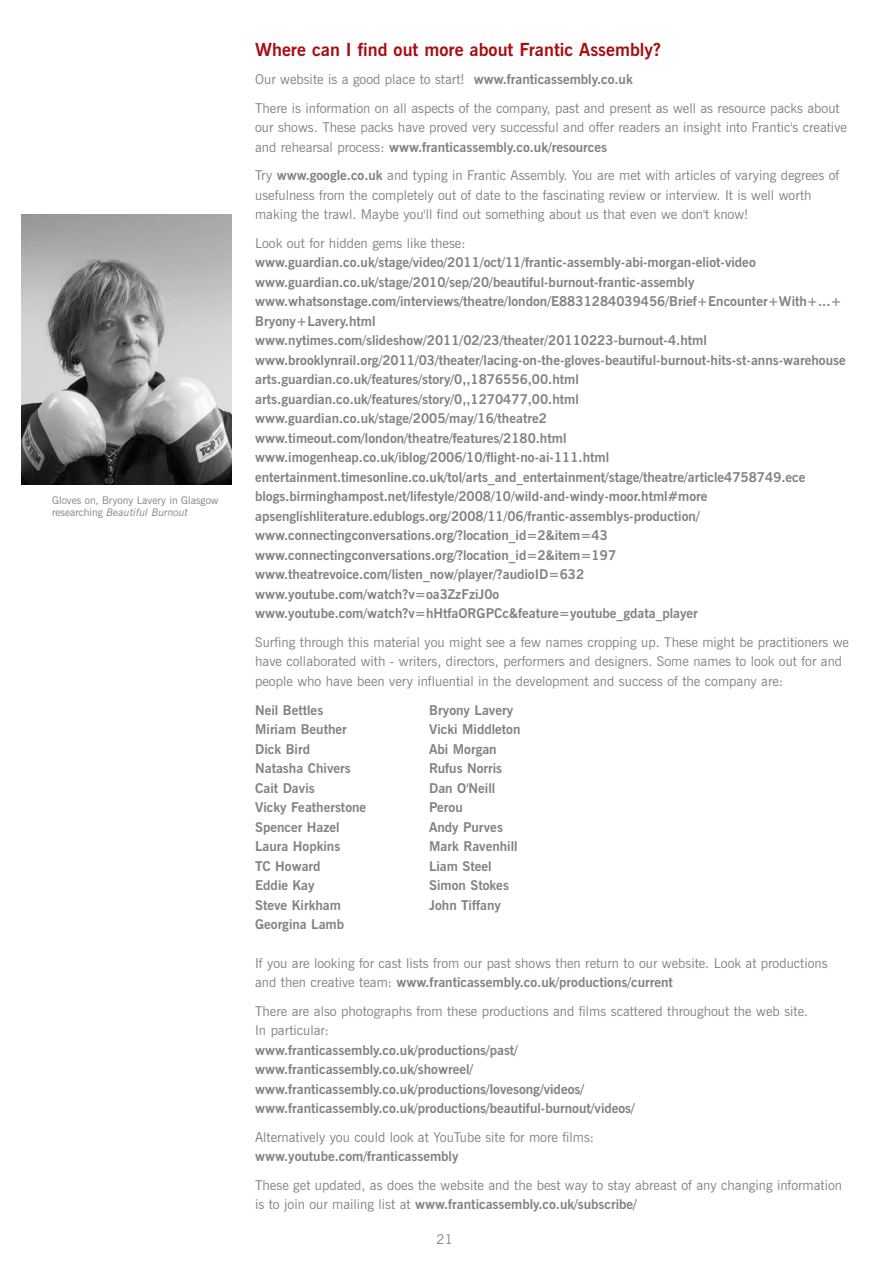
<style>
.page{position:relative;width:893px;height:1263px;background:#fff}
.page>*{position:absolute;margin:0;border:0;box-sizing:border-box;transform-origin:0 0}
.t1{font:700 18px "News Gothic BT";color:#a70e12}
.t2{font:700 13.5px/19.5px "News Gothic BT";color:#808285}
.t3{font:13.5px/19.5px "News Gothic BT";color:#808285}
.t4{font:10.5px/12px "News Gothic BT";color:#808285}
.s1{font-style:italic}
.s2{font-weight:700}
</style>
<div class="page">
<img style="left:21px;top:214px;width:211px;height:271px">
<p class="t4" style="left:52px;top:496px;width:168px">Gloves on, Bryony Lavery in Glasgow researching <span class="s1">Beautiful Burnout</span></p>
<h1 class="t1" style="left:255px;top:43px;width:407px">Where can I find out more about Frantic Assembly?</h1>
<p class="t3" style="left:255px;top:66px;width:586px;line-height:28.5px">Our website is a good place to start! <span class="s2">www.franticassembly.co.uk<br></span>There is information on all aspects of the company, past and present as well as resource packs about</p>
<p class="t3" style="left:255px;top:119px;width:593px">our shows. These packs have proved very successful and offer readers an insight into Frantic's creative and rehearsal process: <span class="s2">www.franticassembly.co.uk/resources</span></p>
<p class="t3" style="left:255px;top:167px;width:586px">Try <span class="s2">www.google.co.uk</span> and typing in Frantic Assembly. You are met with articles of varying degrees of usefulness from the completely out of date to the fascinating review or interview. It is well worth making the trawl. Maybe you'll find out something about us that even we don't know!</p>
<p class="t3" style="left:255px;top:234px;width:212px">Look out for hidden gems like these:</p>
<p class="t2" style="left:255px;top:254px;width:592px">www.guardian.co.uk/stage/video/2011/oct/11/frantic-assembly-abi-morgan-eliot-video www.guardian.co.uk/stage/2010/sep/20/beautiful-burnout-frantic-assembly www.whatsonstage.com/interviews/theatre/london/E8831284039456/Brief+Encounter+With+...+ Bryony+Lavery.html<br>www.nytimes.com/slideshow/2011/02/23/theater/20110223-burnout-4.html www.brooklynrail.org/2011/03/theater/lacing-on-the-gloves-beautiful-burnout-hits-st-anns-warehouse arts.guardian.co.uk/features/story/0,,1876556,00.html arts.guardian.co.uk/features/story/0,,1270477,00.html www.guardian.co.uk/stage/2005/may/16/theatre2 www.timeout.com/london/theatre/features/2180.html www.imogenheap.co.uk/iblog/2006/10/flight-no-ai-111.html entertainment.timesonline.co.uk/tol/arts_and_entertainment/stage/theatre/article4758749.ece blogs.birminghampost.net/lifestyle/2008/10/wild-and-windy-moor.html#more apsenglishliterature.edublogs.org/2008/11/06/frantic-assemblys-production/ www.connectingconversations.org/?location_id=2&amp;item=43 www.connectingconversations.org/?location_id=2&amp;item=197 www.theatrevoice.com/listen_now/player/?audioID=632<br>www.youtube.com/watch?v=oa3ZzFziJ0o www.youtube.com/watch?v=hHtfaORGPCc&amp;feature=youtube_gdata_player</p>
<p class="t3" style="left:255px;top:633px;width:595px">Surfing through this material you might see a few names cropping up. These might be practitioners we have collaborated with - writers, directors, performers and designers. Some names to look out for and people who have been very influential in the development and success of the company are:</p>
<p class="t2" style="left:255px;top:701px;width:113px">Neil Bettles<br>Miriam Beuther<br>Dick Bird<br>Natasha Chivers<br>Cait Davis<br>Vicky Featherstone<br>Spencer Hazel<br>Laura Hopkins<br>TC Howard<br>Eddie Kay<br>Steve Kirkham<br>Georgina Lamb</p>
<p class="t2" style="left:429px;top:701px;width:93px">Bryony Lavery<br>Vicki Middleton<br>Abi Morgan<br>Rufus Norris<br>Dan O'Neill<br>Perou<br>Andy Purves<br>Mark Ravenhill<br>Liam Steel<br>Simon Stokes<br>John Tiffany</p>
<p class="t3" style="left:255px;top:954px;width:574px">If you are looking for cast lists from our past shows then return to our website. Look at productions and then creative team: <span class="s2">www.franticassembly.co.uk/productions/current</span></p>
<p class="t3" style="left:255px;top:1002px;width:555px">There are also photographs from these productions and films scattered throughout the web site.<br>In particular:</p>
<p class="t2" style="left:255px;top:1041px;width:381px">www.franticassembly.co.uk/productions/past/ www.franticassembly.co.uk/showreel/ www.franticassembly.co.uk/productions/lovesong/videos/ www.franticassembly.co.uk/productions/beautiful-burnout/videos/</p>
<p class="t3" style="left:255px;top:1128px;width:340px">Alternatively you could look at YouTube site for more films:</p>
<p class="t2" style="left:255px;top:1148px;width:205px">www.youtube.com/franticassembly</p>
<p class="t3" style="left:255px;top:1176px;width:588px">These get updated, as does the website and the best way to stay abreast of any changing information is to join our mailing list at <span class="s2">www.franticassembly.co.uk/subscribe/</span></p>
<p class="t3" style="left:437px;top:1230px;width:18px">21</p>
</div>
